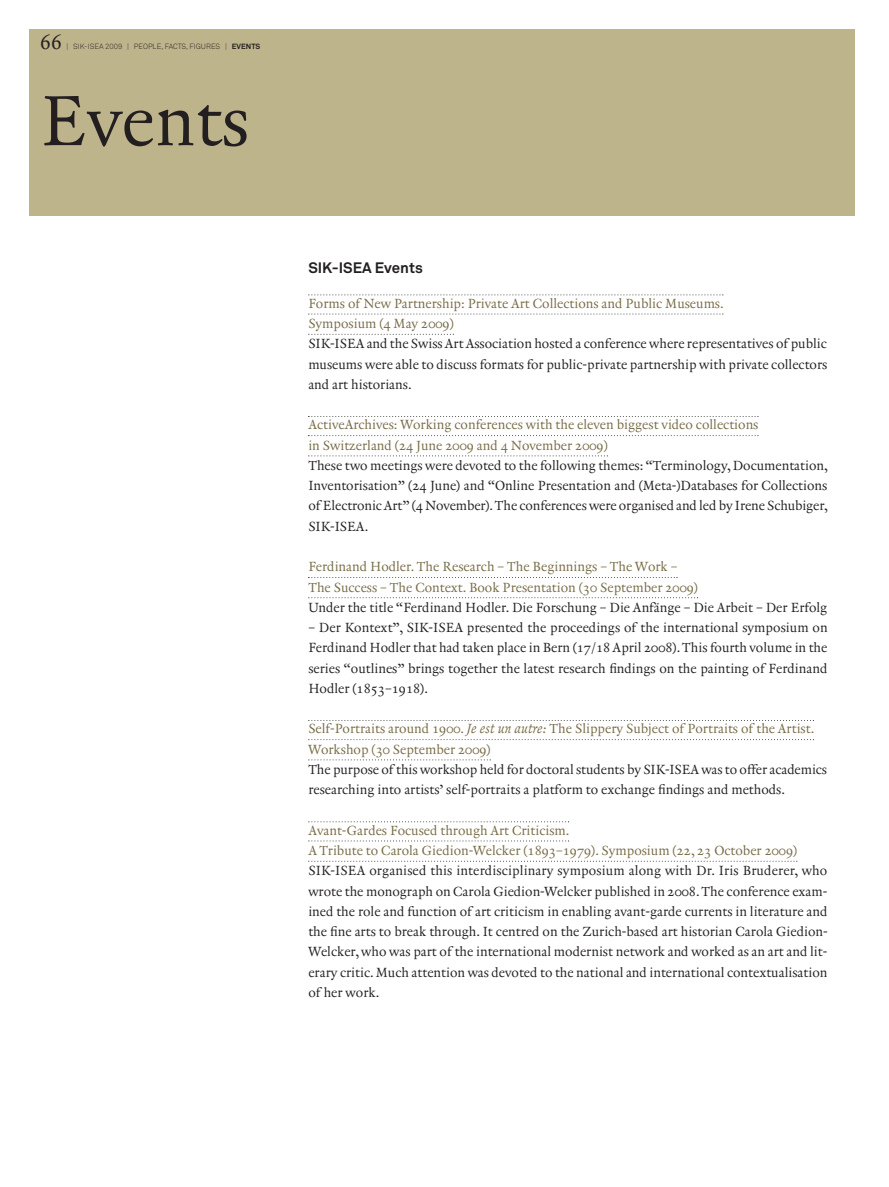
<style>
.page{position:relative;width:889px;height:1187px;background:#fff}
.page>*{position:absolute;margin:0;border:0;box-sizing:border-box;transform-origin:0 0}
.t1{font:72px "Renard No 3";color:#231f20}
.t2{font:20.25px "Renard No 3";color:#231f20}
.t3{font:700 15px "Akkurat";color:#231f20}
.t4{font:13.5px/20.2px "Renard No 3";color:#231f20;text-align:justify}
.t5{font:13.5px/20.2px "Renard No 3";color:#776b46}
.t6{font:300 7.5px "Akkurat";color:#231f20}
.s1{font-weight:700}
.s2{font-style:italic}
</style>
<div class="page">
<div style="left:30px;top:30px;width:825px;height:186px;background:#beb48b"></div>
<svg style="left:308px;top:294px;width:415px;height:1px"></svg>
<svg style="left:308px;top:313px;width:415px;height:1px"></svg>
<svg style="left:308px;top:333px;width:146px;height:2px"></svg>
<svg style="left:308px;top:416px;width:450px;height:1px"></svg>
<svg style="left:308px;top:435px;width:450px;height:1px"></svg>
<svg style="left:308px;top:455px;width:299px;height:1px"></svg>
<svg style="left:308px;top:577px;width:369px;height:1px"></svg>
<svg style="left:308px;top:597px;width:390px;height:1px"></svg>
<svg style="left:308px;top:739px;width:505px;height:1px"></svg>
<svg style="left:308px;top:759px;width:182px;height:1px"></svg>
<svg style="left:308px;top:821px;width:261px;height:1px"></svg>
<svg style="left:308px;top:840px;width:261px;height:1px"></svg>
<svg style="left:308px;top:860px;width:489px;height:1px"></svg>
<h2 class="t2" style="left:40px;top:34px;width:23px">66</h2>
<p class="t6" style="left:66px;top:44px;width:195px">| SIK-ISEA 2009 | PEOPLE, FACTS, FIGURES | <span class="s1">EVENTS</span></p>
<h1 class="t1" style="left:40px;top:92px;width:210px">Events</h1>
<p class="t3" style="left:308px;top:262px;width:116px">SIK-ISEA Events</p>
<p class="t5" style="left:308px;top:294px;width:417px">Forms of New Partnership: Private Art Collections and Public Museums.<br>Symposium (4 May 2009)</p>
<p class="t4" style="left:308px;top:335px;width:520px">SIK-ISEA and the Swiss Art Association hosted a conference where representatives of public museums were able to discuss formats for public-private partnership with private collectors and art historians.</p>
<p class="t5" style="left:308px;top:416px;width:451px">ActiveArchives: Working conferences with the eleven biggest video collections in Switzerland (24 June 2009 and 4 November 2009)</p>
<p class="t4" style="left:308px;top:456px;width:521px">These two meetings were devoted to the following themes: “Terminology, Documentation, Inventorisation” (24 June) and “Online Presentation and (Meta-)Databases for Collections of Electronic Art” (4 November). The conferences were organised and led by Irene Schubiger, SIK-ISEA.</p>
<p class="t5" style="left:308px;top:557px;width:391px">Ferdinand Hodler. The Research – The Beginnings – The Work –<br>The Success – The Context. Book Presentation (30 September 2009)</p>
<p class="t4" style="left:308px;top:598px;width:520px">Under the title “Ferdinand Hodler. Die Forschung – Die Anfänge – Die Arbeit – Der Erfolg</p>
<p class="t4" style="left:308px;top:618px;width:520px">– Der Kontext”, SIK-ISEA presented the proceedings of the international symposium on Ferdinand Hodler that had taken place in Bern (17/18 April 2008). This fourth volume in the series “outlines” brings together the latest research findings on the painting of Ferdinand Hodler (1853–1918).</p>
<p class="t5" style="left:308px;top:719px;width:507px">Self-Portraits around 1900. <span class="s2">Je est un autre:</span> The Slippery Subject of Portraits of the Artist.<br>Workshop (30 September 2009)</p>
<p class="t4" style="left:308px;top:760px;width:520px">The purpose of this workshop held for doctoral students by SIK-ISEA was to offer academics researching into artists’ self-portraits a platform to exchange findings and methods.</p>
<p class="t5" style="left:308px;top:821px;width:490px">Avant-Gardes Focused through Art Criticism.<br>A Tribute to Carola Giedion-Welcker (1893–1979). Symposium (22, 23 October 2009)</p>
<p class="t4" style="left:308px;top:861px;width:520px">SIK-ISEA organised this interdisciplinary symposium along with Dr. Iris Bruderer, who wrote the monograph on Carola Giedion-Welcker published in 2008. The conference exam&shy;ined the role and function of art criticism in enabling avant-garde currents in literature and the fine arts to break through. It centred on the Zurich-based art historian Carola Giedion-Welcker, who was part of the international modernist network and worked as an art and lit&shy;erary critic. Much attention was devoted to the national and international contextualisation of her work.</p>
</div>
